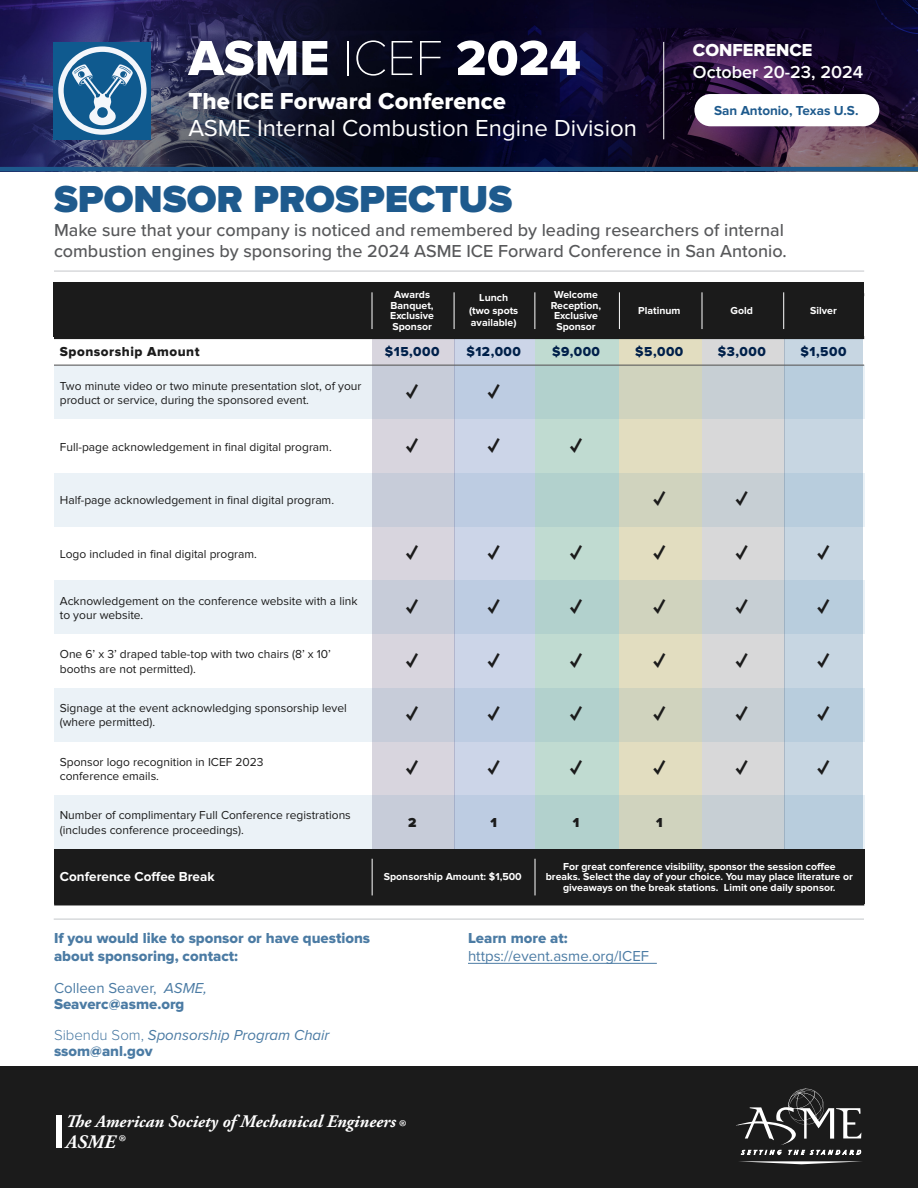
<style>
.page{position:relative;width:918px;height:1188px;background:#fff}
.page>*{position:absolute;margin:0;border:0;box-sizing:border-box;transform-origin:0 0}
.t1{font:51px "Proxima Nova Extrabld";color:#fff}
.t2{font:900 39px "Proxima Nova";color:#1e5a8d}
.t3{font:24px/27px "Proxima Nova";color:#fff}
.t4{font:900 22.5px "Proxima Nova";color:#1b1b1b}
.t5{font:italic 700 19.05px "Adobe Garamond Pro";color:#fff}
.t6{font:500 18px/21.6px "Proxima Nova";color:#57585a}
.t7{font:600 18px/21.6px "Proxima Nova";color:#fff}
.t8{font:italic 700 17.7px "Adobe Garamond Pro";color:#fff}
.t9{font:15px/18px "Proxima Nova Extrabld";color:#1e5a8d}
.t10{font:15px "Proxima Nova";color:#1e5a8d}
.t11{font:italic 15px "Proxima Nova";color:#1e5a8d}
.t12{font:13.5px "Proxima Nova Extrabld";letter-spacing:.04em;color:#00204a}
.t13{font:700 13.5px "Proxima Nova";color:#fff}
.t14{font:700 13.5px "Proxima Nova";color:#1e5a8d}
.t15{font:13.5px "Proxima Nova Extrabld";letter-spacing:.04em;color:#1b1b1b}
.t16{font:900 13.5px "Proxima Nova";color:#1b1b1b}
.t17{font:12px/14.4px "Proxima Nova";color:#1b1b1b}
.t18{font:700 10.5px/10.5px "Proxima Nova";color:#fff;text-align:center}
.s1{font-family:"Proxima Nova T";font-weight:100}
.s2{font-family:"Proxima Nova Extrabld"}
.s3{font-family:"Proxima Nova Extrabld";font-weight:400}
.s4{font-style:italic}
.s5{font-weight:300;font-style:normal}
.s6{font-size:22.05px}
</style>
<div class="page">
<svg style="left:0;top:0;width:918px;height:172px;background:#1b1637"></svg>
<div style="left:694px;top:94px;width:185px;height:32px;background:#fff;border-radius:16px"></div>
<hr style="left:663px;top:42px;width:1px;height:97px;background:#fff">
<div style="left:0;top:1066px;width:918px;height:122px;background:#1b1b1b"></div>
<svg style="left:736px;top:1088px;width:126px;height:76px"></svg>
<div style="left:56px;top:1115px;width:6px;height:33px;background:#fff"></div>
<hr style="left:54px;top:271px;width:810px;height:1px;background:#c4c7ca">
<hr style="left:0;top:167px;width:918px;height:4px;background:#1e5a8d">
<div style="left:54px;top:282px;width:810px;height:55px;background:#1b1b1b"></div>
<div style="left:619px;top:337px;width:83px;height:512px;background:#e2ddc0"></div>
<div style="left:535px;top:337px;width:84px;height:512px;background:#c0dbd1"></div>
<div style="left:454px;top:337px;width:81px;height:512px;background:#ccd5e8"></div>
<div style="left:372px;top:337px;width:82px;height:512px;background:#d8d5de"></div>
<div style="left:702px;top:337px;width:82px;height:512px;background:#d8d8d9"></div>
<div style="left:784px;top:337px;width:79px;height:512px;background:#c7d6e2"></div>
<hr style="left:454px;top:292px;width:1px;height:37px;background:#fff">
<hr style="left:372px;top:292px;width:1px;height:37px;background:#fff">
<hr style="left:535px;top:292px;width:1px;height:37px;background:#fff">
<hr style="left:619px;top:292px;width:1px;height:37px;background:#fff">
<hr style="left:702px;top:292px;width:1px;height:37px;background:#fff">
<hr style="left:783px;top:292px;width:1px;height:37px;background:#fff">
<hr style="left:54px;top:336px;width:810px;height:3px;background:#1b1b1b">
<svg style="left:54px;top:366px;width:810px;height:53px"></svg>
<svg style="left:54px;top:473px;width:810px;height:53px"></svg>
<svg style="left:54px;top:580px;width:810px;height:54px"></svg>
<svg style="left:54px;top:688px;width:810px;height:53px"></svg>
<svg style="left:54px;top:795px;width:810px;height:54px"></svg>
<hr style="left:54px;top:365px;width:810px;height:1px;background:#5f5e5e">
<div style="left:54px;top:849px;width:810px;height:54px;background:#1b1b1b"></div>
<hr style="left:372px;top:859px;width:1px;height:36px;background:#fff">
<hr style="left:535px;top:859px;width:1px;height:36px;background:#fff">
<hr style="left:54px;top:902px;width:810px;height:3px;background:#1b1b1b">
<hr style="left:54px;top:919px;width:810px;height:1px;background:#c4c7ca">
<div style="left:54px;top:42px;width:97px;height:97px;background:#0f5a8f"></div>
<svg style="left:58px;top:46px;width:89px;height:89px"></svg>
<hr style="left:468px;top:963px;width:189px;height:1px;background:#1e5a8d">
<p class="t1" style="left:188px;top:29px;width:394px">ASME <span class="s1">ICEF</span> 2024</p>
<p class="t3" style="left:188px;top:88px;width:450px"><span class="s2">The ICE Forward Conference<br></span>ASME Internal Combustion Engine Division</p>
<p class="t7" style="left:693px;top:40px;width:172px"><span class="s3">CONFERENCE<br></span>October 20-23, 2024</p>
<p class="t14" style="left:714px;top:103px;width:146px">San Antonio, Texas U.S.</p>
<p class="t2" style="left:54px;top:176px;width:460px">SPONSOR PROSPECTUS</p>
<p class="t6" style="left:54px;top:218px;width:734px">Make sure that your company is noticed and remembered by leading researchers of internal combustion engines by sponsoring the 2024 ASME ICE Forward Conference in San Antonio.</p>
<p class="t18" style="left:390px;top:289px;width:45px">Awards<br>Banquet,<br>Exclusive<br>Sponsor</p>
<p class="t18" style="left:469px;top:292px;width:51px;line-height:12.6px">Lunch (two spots available)</p>
<p class="t18" style="left:551px;top:289px;width:52px">Welcome<br>Reception,<br>Exclusive<br>Sponsor</p>
<p class="t18" style="left:638px;top:305px;width:44px">Platinum</p>
<p class="t18" style="left:731px;top:305px;width:24px">Gold</p>
<p class="t18" style="left:810px;top:305px;width:28px">Silver</p>
<p class="t15" style="left:60px;top:344px;width:141px">Sponsorship Amount</p>
<p class="t12" style="left:385px;top:344px;width:56px">$15,000</p>
<p class="t12" style="left:466px;top:344px;width:56px">$12,000</p>
<p class="t12" style="left:552px;top:344px;width:49px">$9,000</p>
<p class="t12" style="left:635px;top:344px;width:50px">$5,000</p>
<p class="t12" style="left:718px;top:344px;width:49px">$3,000</p>
<p class="t12" style="left:801px;top:344px;width:47px">$1,500</p>
<p class="t17" style="left:60px;top:379px;width:303px">Two minute video or two minute presentation slot, of your product or service, during the sponsored event.</p>
<p class="t4" style="left:406px;top:381px;width:13px">✓</p>
<p class="t4" style="left:488px;top:381px;width:13px">✓</p>
<p class="t17" style="left:60px;top:440px;width:273px">Full-page acknowledgement in final digital program.</p>
<p class="t4" style="left:406px;top:434px;width:13px">✓</p>
<p class="t4" style="left:488px;top:434px;width:13px">✓</p>
<p class="t4" style="left:570px;top:434px;width:13px">✓</p>
<p class="t17" style="left:60px;top:493px;width:276px">Half-page acknowledgement in final digital program.</p>
<p class="t4" style="left:653px;top:488px;width:13px">✓</p>
<p class="t4" style="left:736px;top:488px;width:13px">✓</p>
<p class="t17" style="left:60px;top:547px;width:199px">Logo included in final digital program.</p>
<p class="t4" style="left:406px;top:542px;width:13px">✓</p>
<p class="t4" style="left:488px;top:542px;width:13px">✓</p>
<p class="t4" style="left:570px;top:542px;width:13px">✓</p>
<p class="t4" style="left:653px;top:542px;width:13px">✓</p>
<p class="t4" style="left:736px;top:542px;width:13px">✓</p>
<p class="t4" style="left:818px;top:542px;width:13px">✓</p>
<p class="t17" style="left:60px;top:594px;width:299px">Acknowledgement on the conference website with a link to your website.</p>
<p class="t4" style="left:406px;top:595px;width:13px">✓</p>
<p class="t4" style="left:488px;top:595px;width:13px">✓</p>
<p class="t4" style="left:570px;top:595px;width:13px">✓</p>
<p class="t4" style="left:653px;top:595px;width:13px">✓</p>
<p class="t4" style="left:736px;top:595px;width:13px">✓</p>
<p class="t4" style="left:818px;top:595px;width:13px">✓</p>
<p class="t17" style="left:60px;top:647px;width:273px">One 6’ x 3’ draped table-top with two chairs (8’ x 10’ booths are not permitted).</p>
<p class="t4" style="left:406px;top:649px;width:13px">✓</p>
<p class="t4" style="left:488px;top:649px;width:13px">✓</p>
<p class="t4" style="left:570px;top:649px;width:13px">✓</p>
<p class="t4" style="left:653px;top:649px;width:13px">✓</p>
<p class="t4" style="left:736px;top:649px;width:13px">✓</p>
<p class="t4" style="left:818px;top:649px;width:13px">✓</p>
<p class="t17" style="left:60px;top:701px;width:289px">Signage at the event acknowledging sponsorship level (where permitted).</p>
<p class="t4" style="left:406px;top:703px;width:13px">✓</p>
<p class="t4" style="left:488px;top:703px;width:13px">✓</p>
<p class="t4" style="left:570px;top:703px;width:13px">✓</p>
<p class="t4" style="left:653px;top:703px;width:13px">✓</p>
<p class="t4" style="left:736px;top:703px;width:13px">✓</p>
<p class="t4" style="left:818px;top:703px;width:13px">✓</p>
<p class="t17" style="left:60px;top:755px;width:205px">Sponsor logo recognition in ICEF 2023 conference emails.</p>
<p class="t4" style="left:406px;top:757px;width:13px">✓</p>
<p class="t4" style="left:488px;top:757px;width:13px">✓</p>
<p class="t4" style="left:570px;top:757px;width:13px">✓</p>
<p class="t4" style="left:653px;top:757px;width:13px">✓</p>
<p class="t4" style="left:736px;top:757px;width:13px">✓</p>
<p class="t4" style="left:818px;top:757px;width:13px">✓</p>
<p class="t17" style="left:60px;top:808px;width:293px">Number of complimentary Full Conference registrations (includes conference proceedings).</p>
<p class="t16" style="left:408px;top:815px;width:10px">2</p>
<p class="t16" style="left:490px;top:815px;width:8px">1</p>
<p class="t16" style="left:573px;top:815px;width:8px">1</p>
<p class="t16" style="left:656px;top:815px;width:8px">1</p>
<p class="t13" style="left:60px;top:869px;width:156px">Conference Coffee Break</p>
<p class="t18" style="left:384px;top:872px;width:139px">Sponsorship Amount: $1,500</p>
<p class="t18" style="left:546px;top:861px;width:309px">For great conference visibility, sponsor the session coffee breaks. Select the day of your choice. You may place literature or giveaways on the break stations. Limit one daily sponsor.</p>
<p class="t9" style="left:54px;top:930px;width:318px">If you would like to sponsor or have questions about sponsoring, contact:</p>
<p class="t10" style="left:54px;top:979px;width:154px">Colleen Seaver, <span class="s4">ASME,</span></p>
<p class="t9" style="left:54px;top:995px;width:132px">Seaverc@asme.org</p>
<p class="t11" style="left:54px;top:1027px;width:277px"><span class="s5">Sibendu Som,</span> Sponsorship Program Chair</p>
<p class="t9" style="left:54px;top:1042px;width:100px">ssom@anl.gov</p>
<p class="t8" style="left:66px;top:1111px;width:339px">The American Society of Mechanical Engineers<span class="s6">®</span></p>
<p class="t5" style="left:66px;top:1131px;width:59px">ASME<span class="s6">®</span></p>
<p class="t9" style="left:468px;top:930px;width:101px">Learn more at:</p>
<p class="t10" style="left:468px;top:948px;width:183px">https://event.asme.org/ICEF</p>
</div>
